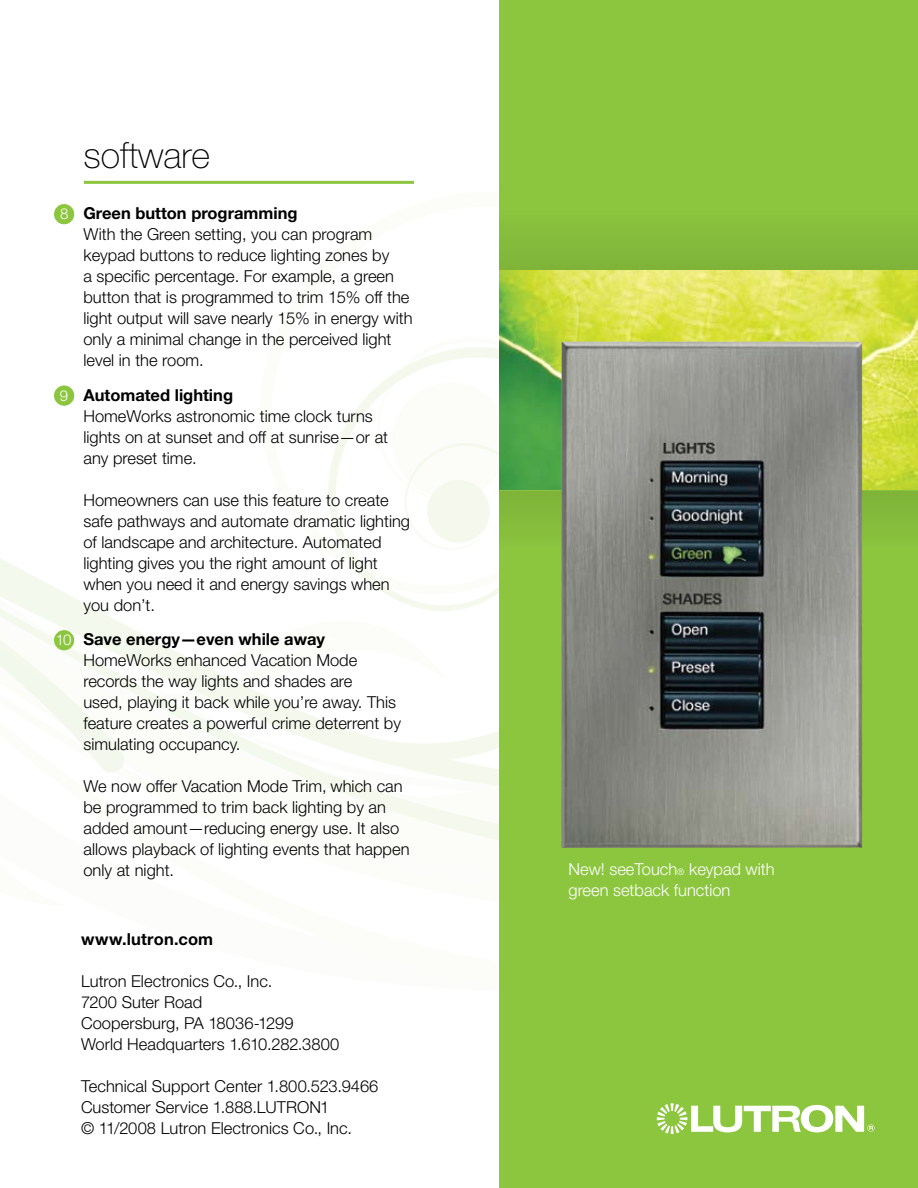
<style>
.page{position:relative;width:918px;height:1188px;background:#fff}
.page>*{position:absolute;margin:0;border:0;box-sizing:border-box;transform-origin:0 0}
.t1{font:100 36px "Helvetica Neue LT Std";color:#000}
.t2{font:300 16.5px/21px "Helvetica Neue LT Std";color:#000}
.t3{font:700 16.5px "Helvetica Neue LT Std";color:#000}
.t4{font:300 16.5px/21px "Helvetica Neue LT Std";color:#fff}
.t5{font:300 15px "Helvetica Neue LT Std";color:#fff}
.s1{font-size:9px}
</style>
<div class="page">
<svg style="left:0;top:558px;width:79px;height:43px"></svg>
<svg style="left:328px;top:347px;width:172px;height:254px"></svg>
<svg style="left:0;top:601px;width:500px;height:249px"></svg>
<div style="left:427px;top:480px;width:63px;height:63px;background:#f5f9ed;border-radius:31px"></div>
<div style="left:500px;top:0;width:418px;height:1188px;background:#8cc63f"></div>
<hr style="left:84px;top:181px;width:330px;height:3px;background:#8cc63f">
<div style="left:500px;top:213px;width:418px;height:59px;background:#84bb3b"></div>
<div style="left:500px;top:489px;width:418px;height:59px;background:#84bb3b"></div>
<hr style="left:500px;top:270px;width:418px;height:3px;background:#8cc63f">
<hr style="left:500px;top:488px;width:418px;height:3px;background:#8cc63f">
<img style="left:500px;top:271px;width:418px;height:218px">
<img style="left:561px;top:342px;width:301px;height:506px">
<svg style="left:657px;top:1103px;width:218px;height:31px"></svg>
<div style="left:54px;top:386px;width:20px;height:20px;background:#8cc63f;border-radius:50%"></div>
<div style="left:54px;top:204px;width:20px;height:20px;background:#8cc63f;border-radius:50%"></div>
<div style="left:54px;top:630px;width:20px;height:20px;background:#8cc63f;border-radius:50%"></div>
<h1 class="t1" style="left:83px;top:135px;width:128px">software</h1>
<p class="t5" style="left:60px;top:205px;width:10px">8</p>
<p class="t5" style="left:60px;top:386px;width:10px">9</p>
<p class="t5" style="left:56px;top:631px;width:17px">10</p>
<p class="t3" style="left:83px;top:203px;width:216px">Green button programming</p>
<p class="t2" style="left:83px;top:224px;width:331px">With the Green setting, you can program keypad buttons to reduce lighting zones by<br>a specific percentage. For example, a green button that is programmed to trim 15% off the light output will save nearly 15% in energy with only a minimal change in the perceived light level in the room.</p>
<p class="t3" style="left:83px;top:385px;width:151px">Automated lighting</p>
<p class="t2" style="left:83px;top:405px;width:306px">HomeWorks astronomic time clock turns lights on at sunset and off at sunrise—or at any preset time.</p>
<p class="t2" style="left:83px;top:489px;width:328px">Homeowners can use this feature to create safe pathways and automate dramatic lighting of landscape and architecture. Automated lighting gives you the right amount of light when you need it and energy savings when you don’t.</p>
<p class="t3" style="left:83px;top:629px;width:243px">Save energy—even while away</p>
<p class="t2" style="left:83px;top:650px;width:319px">HomeWorks enhanced Vacation Mode records the way lights and shades are<br>used, playing it back while you’re away. This feature creates a powerful crime deterrent by simulating occupancy.</p>
<p class="t2" style="left:83px;top:776px;width:328px">We now offer Vacation Mode Trim, which can be programmed to trim back lighting by an added amount—reducing energy use. It also allows playback of lighting events that happen only at night.</p>
<p class="t3" style="left:81px;top:929px;width:134px">www.lutron.com</p>
<p class="t2" style="left:81px;top:970px;width:260px">Lutron Electronics Co., Inc.<br>7200 Suter Road<br>Coopersburg, PA 18036-1299<br>World Headquarters 1.610.282.3800</p>
<p class="t2" style="left:81px;top:1075px;width:299px">Technical Support Center 1.800.523.9466<br>Customer Service 1.888.LUTRON1<br>© 11/2008 Lutron Electronics Co., Inc.</p>
<p class="t4" style="left:568px;top:859px;width:208px">New! seeTouch<span class="s1">®</span> keypad with green setback function</p>
</div>
